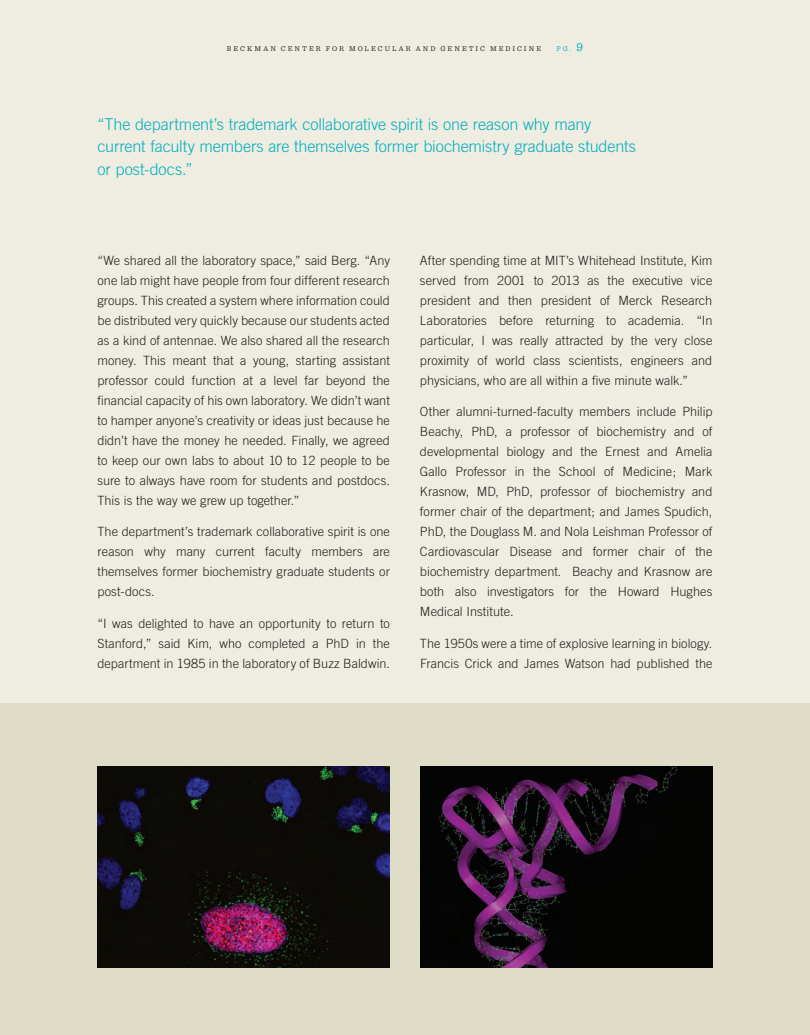
<style>
.page{position:relative;width:810px;height:1035px;background:#efede1}
.page>*{position:absolute;margin:0;border:0;box-sizing:border-box;transform-origin:0 0}
.t1{font:300 16.25px/22.5px "Trade Gothic";letter-spacing:-.01em;color:#00afbd}
.t2{font:300 12.75px/20px "Trade Gothic";letter-spacing:.005em;color:#231f20;text-align:justify}
.t3{font:7.25px "Sentinel";color:#231f20}
.t4{font:7.25px "Sentinel";color:#00afbd}
.s1{font-size:6.88px}
.s2{font-size:12.5px}
</style>
<div class="page">
<div style="left:1px;top:703px;width:809px;height:332px;background:#dfddc8"></div>
<img style="left:98px;top:766px;width:292px;height:202px">
<img style="left:420px;top:766px;width:292px;height:202px">
<p class="t3" style="left:227px;top:44px;width:9px">B ECKMAN</p>
<p class="t3" style="left:281px;top:44px;width:9px">C ENTER</p>
<p class="t3" style="left:326px;top:44px;width:8px">FOR</p>
<p class="t3" style="left:349px;top:44px;width:11px">M OLECULAR</p>
<p class="t3" style="left:416px;top:44px;width:8px">AND</p>
<p class="t3" style="left:441px;top:44px;width:9px">G ENETIC</p>
<p class="t3" style="left:490px;top:44px;width:11px">M EDICINE</p>
<p class="t4" style="left:556px;top:44px;width:28px">PG <span class="s1">.</span><span class="s2">9</span></p>
<p class="t1" style="left:98px;top:113px;width:540px">“The department’s trademark collaborative spirit is one reason why many current faculty members are themselves former biochemistry graduate students or post-docs.”</p>
<p class="t2" style="left:98px;top:250px;width:294px">“We shared all the laboratory space,” said Berg. “Any one lab might have people from four different research groups. This created a system where information could be distributed very quickly because our students acted as a kind of antennae. We also shared all the research money. This meant that a young, starting assistant professor could function at a level far beyond the financial capacity of his own laboratory. We didn’t want to hamper anyone’s creativity or ideas just because he didn’t have the money he needed. Finally, we agreed to keep our own labs to about 10 to 12 people to be sure to always have room for students and postdocs.<br>This is the way we grew up together.”</p>
<p class="t2" style="left:98px;top:522px;width:294px">The department’s trademark collaborative spirit is one reason why many current faculty members are themselves former biochemistry graduate students or post-docs.</p>
<p class="t2" style="left:98px;top:613px;width:294px">“I was delighted to have an opportunity to return to Stanford,” said Kim, who completed a PhD in the department in 1985 in the laboratory of Buzz Baldwin.</p>
<p class="t2" style="left:420px;top:250px;width:294px">After spending time at MIT’s Whitehead Institute, Kim served from 2001 to 2013 as the executive vice president and then president of Merck Research Laboratories before returning to academia. “In particular, I was really attracted by the very close proximity of world class scientists, engineers and physicians, who are all within a five minute walk.”</p>
<p class="t2" style="left:420px;top:402px;width:294px">Other alumni-turned-faculty members include Philip Beachy, PhD, a professor of biochemistry and of developmental biology and the Ernest and Amelia Gallo Professor in the School of Medicine; Mark Krasnow, MD, PhD, professor of biochemistry and former chair of the department; and James Spudich, PhD, the Douglass M. and Nola Leishman Professor of Cardiovascular Disease and former chair of the biochemistry department. Beachy and Krasnow are both also investigators for the Howard Hughes Medical Institute.</p>
<p class="t2" style="left:420px;top:633px;width:294px">The 1950s were a time of explosive learning in biology.<br>Francis Crick and James Watson had published the</p>
</div>
